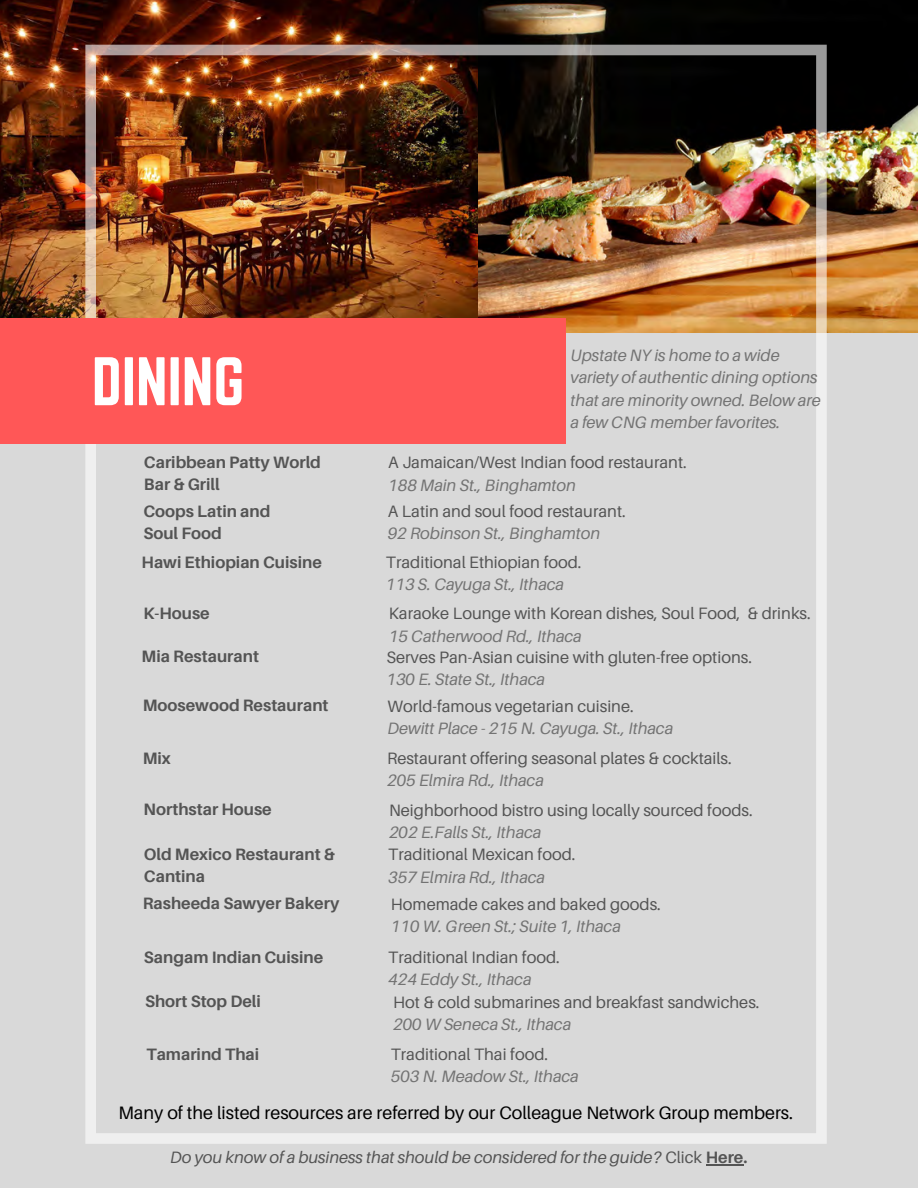
<style>
.page{position:relative;width:918px;height:1188px;background:#fff}
.page>*{position:absolute;margin:0;border:0;box-sizing:border-box;transform-origin:0 0}
.t1{font:60px "Norwester";color:#fff}
.t2{font:18px "Aileron";color:#000}
.t3{font:16.5px/22.2px "Aileron";color:#545454}
.t4{font:700 16.5px/22.2px "Aileron";color:#545454}
.t5{font:italic 16.5px/22.5px "Aileron";color:#737373}
.t6{font:italic 16.5px "Aileron";color:#545454}
.s1{font-style:italic;color:#737373}
.s2{font-style:normal;color:#545454}
.s3{font-style:normal}
.s4{font-weight:700;font-style:normal}
</style>
<div class="page">
<div style="left:0;top:293px;width:918px;height:895px;background:#d9d9d9"></div>
<img style="left:478px;top:0;width:440px;height:333px">
<img style="left:0;top:0;width:478px;height:319px">
<img style="left:85px;top:45px;width:742px;height:1099px">
<div style="left:0;top:319px;width:565px;height:125px;background:#ff5757"></div>
<hr style="left:706px;top:1164px;width:37px;height:1px;background:#545454">
<p class="t1" style="left:92px;top:345px;width:154px">DINING</p>
<p class="t5" style="left:571px;top:343px;width:252px">Upstate NY is home to a wide variety of authentic dining options that are minority owned. Below are a few CNG member favorites.</p>
<p class="t4" style="left:144px;top:451px;width:179px">Caribbean Patty World<br>Bar &amp; Grill</p>
<p class="t3" style="left:388px;top:451px;width:300px">A Jamaican/West Indian food restaurant.<br><span class="s1">188 Main St., Binghamton</span></p>
<p class="t4" style="left:143px;top:500px;width:129px">Coops Latin and<br>Soul Food</p>
<p class="t3" style="left:388px;top:500px;width:240px">A Latin and soul food restaurant.<br><span class="s1">92 Robinson St., Binghamton</span></p>
<p class="t4" style="left:142px;top:551px;width:182px">Hawi Ethiopian Cuisine</p>
<p class="t3" style="left:386px;top:551px;width:197px">Traditional Ethiopian food.<br><span class="s1">113 S. Cayuga St., Ithaca</span></p>
<p class="t4" style="left:143px;top:602px;width:68px">K-House</p>
<p class="t3" style="left:389px;top:602px;width:423px">Karaoke Lounge with Korean dishes, Soul Food, &amp; drinks.<br><span class="s1">15 Catherwood Rd., Ithaca</span></p>
<p class="t4" style="left:142px;top:645px;width:119px">Mia Restaurant</p>
<p class="t3" style="left:386px;top:646px;width:367px">Serves Pan-Asian cuisine with gluten-free options.<br><span class="s1">130 E. State St., Ithaca</span></p>
<p class="t4" style="left:143px;top:694px;width:187px">Moosewood Restaurant</p>
<p class="t5" style="left:388px;top:695px;width:287px"><span class="s2">World-famous vegetarian cuisine.<br></span>Dewitt Place - 215 N. Cayuga. St., Ithaca</p>
<p class="t4" style="left:143px;top:747px;width:30px">Mix</p>
<p class="t3" style="left:387px;top:747px;width:346px">Restaurant offering seasonal plates &amp; cocktails.<br><span class="s1">205 Elmira Rd., Ithaca</span></p>
<p class="t4" style="left:144px;top:798px;width:130px">Northstar House</p>
<p class="t3" style="left:389px;top:799px;width:365px">Neighborhood bistro using locally sourced foods.<br><span class="s1">202 E.Falls St., Ithaca</span></p>
<p class="t4" style="left:144px;top:843px;width:193px">Old Mexico Restaurant &amp;<br>Cantina</p>
<p class="t3" style="left:388px;top:843px;width:189px">Traditional Mexican food.<br><span class="s1">357 Elmira Rd., Ithaca</span></p>
<p class="t4" style="left:143px;top:892px;width:198px">Rasheeda Sawyer Bakery</p>
<p class="t3" style="left:391px;top:892px;width:272px">Homemade cakes and baked goods.<br><span class="s1">110 W. Green St.; Suite 1, Ithaca</span></p>
<p class="t4" style="left:144px;top:946px;width:181px">Sangam Indian Cuisine</p>
<p class="t3" style="left:388px;top:946px;width:173px">Traditional Indian food.<br><span class="s1">424 Eddy St., Ithaca</span></p>
<p class="t4" style="left:145px;top:990px;width:117px">Short Stop Deli</p>
<p class="t3" style="left:393px;top:991px;width:368px">Hot &amp; cold submarines and breakfast sandwiches.<br><span class="s1">200 W Seneca St., Ithaca</span></p>
<p class="t4" style="left:146px;top:1043px;width:114px">Tamarind Thai</p>
<p class="t5" style="left:391px;top:1043px;width:189px"><span class="s2">Traditional Thai food.<br></span>503 N. Meadow St., Ithaca</p>
<p class="t2" style="left:118px;top:1101px;width:676px">Many of the listed resources are referred by our Colleague Network Group members.</p>
<p class="t6" style="left:170px;top:1147px;width:579px">Do you know of a business that should be considered for the guide? <span class="s3">Click</span> <span class="s4">Here.</span></p>
</div>
